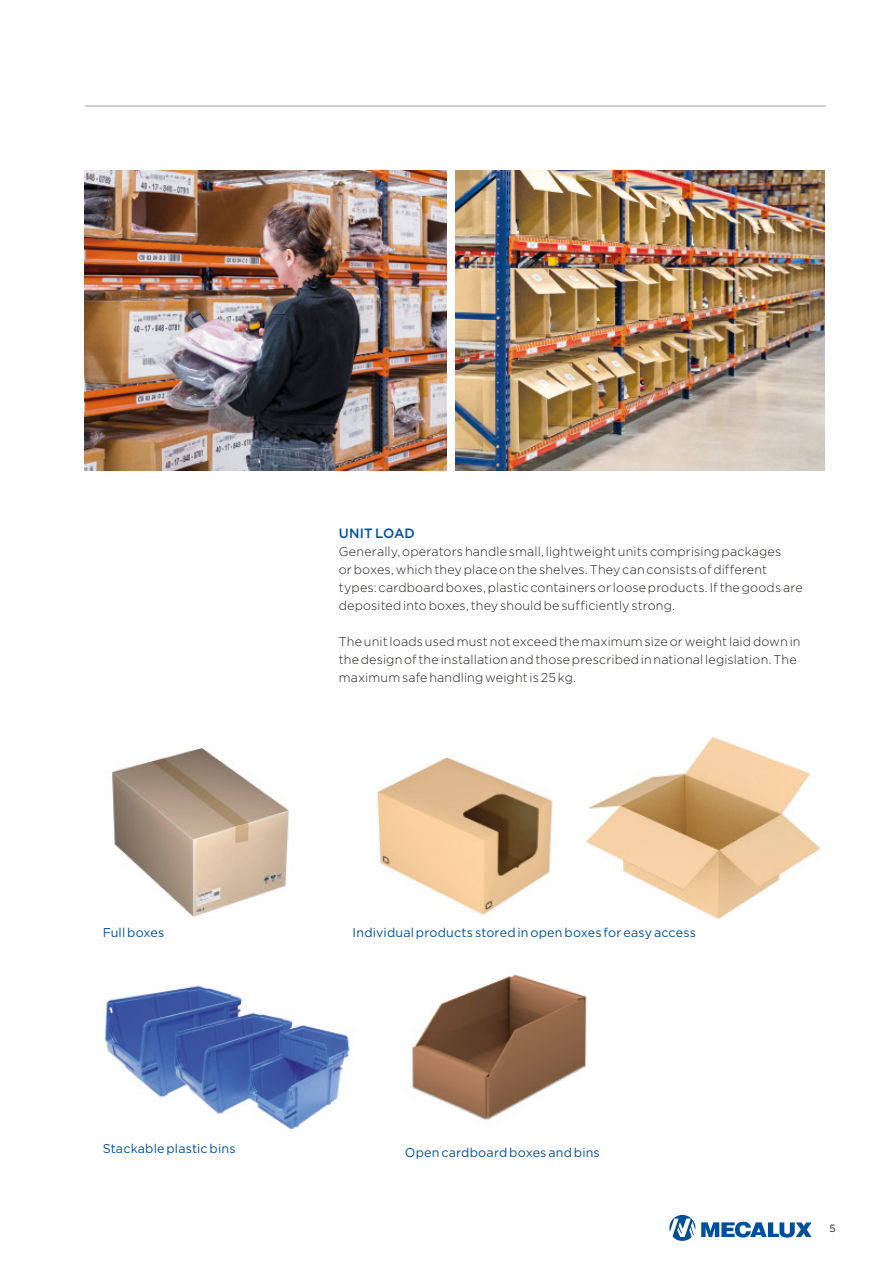
<style>
.page{position:relative;width:893px;height:1263px;background:#fff}
.page>*{position:absolute;margin:0;border:0;box-sizing:border-box;transform-origin:0 0}
.t1{font:500 13.5px "Gotham";letter-spacing:.01em;color:#005099}
.t2{font:300 12.75px/18px "Gotham";letter-spacing:.01em;color:#1d1d1b}
.t3{font:12.75px "Gotham";letter-spacing:.015em;color:#005099}
.t4{font:10.5px "Gotham";color:#1d1d1b}
</style>
<div class="page">
<hr style="left:85px;top:106px;width:741px;height:1px;background:#9d9d9d">
<svg style="left:669px;top:1215px;width:26px;height:26px"></svg>
<svg style="left:701px;top:1221px;width:111px;height:17px"></svg>
<img style="left:586px;top:736px;width:235px;height:184px">
<img style="left:377px;top:757px;width:176px;height:158px">
<img style="left:104px;top:985px;width:246px;height:145px">
<img style="left:412px;top:974px;width:175px;height:147px">
<img style="left:455px;top:171px;width:370px;height:300px">
<img style="left:85px;top:171px;width:361px;height:300px">
<img style="left:112px;top:747px;width:178px;height:170px">
<p class="t1" style="left:339px;top:524px;width:78px">UNIT LOAD</p>
<p class="t2" style="left:339px;top:542px;width:465px">Generally, operators handle small, lightweight units comprising packages<br>or boxes, which they place on the shelves. They can consists of different types: cardboard boxes, plastic containers or loose products. If the goods are deposited into boxes, they should be sufficiently strong.</p>
<p class="t2" style="left:339px;top:632px;width:463px">The unit loads used must not exceed the maximum size or weight laid down in the design of the installation and those prescribed in national legislation. The maximum safe handling weight is 25 kg.</p>
<p class="t3" style="left:103px;top:925px;width:63px">Full boxes</p>
<p class="t3" style="left:353px;top:925px;width:345px">Individual products stored in open boxes for easy access</p>
<p class="t3" style="left:103px;top:1140px;width:134px">Stackable plastic bins</p>
<p class="t3" style="left:405px;top:1144px;width:197px">Open cardboard boxes and bins</p>
<p class="t4" style="left:829px;top:1221px;width:8px">5</p>
</div>
